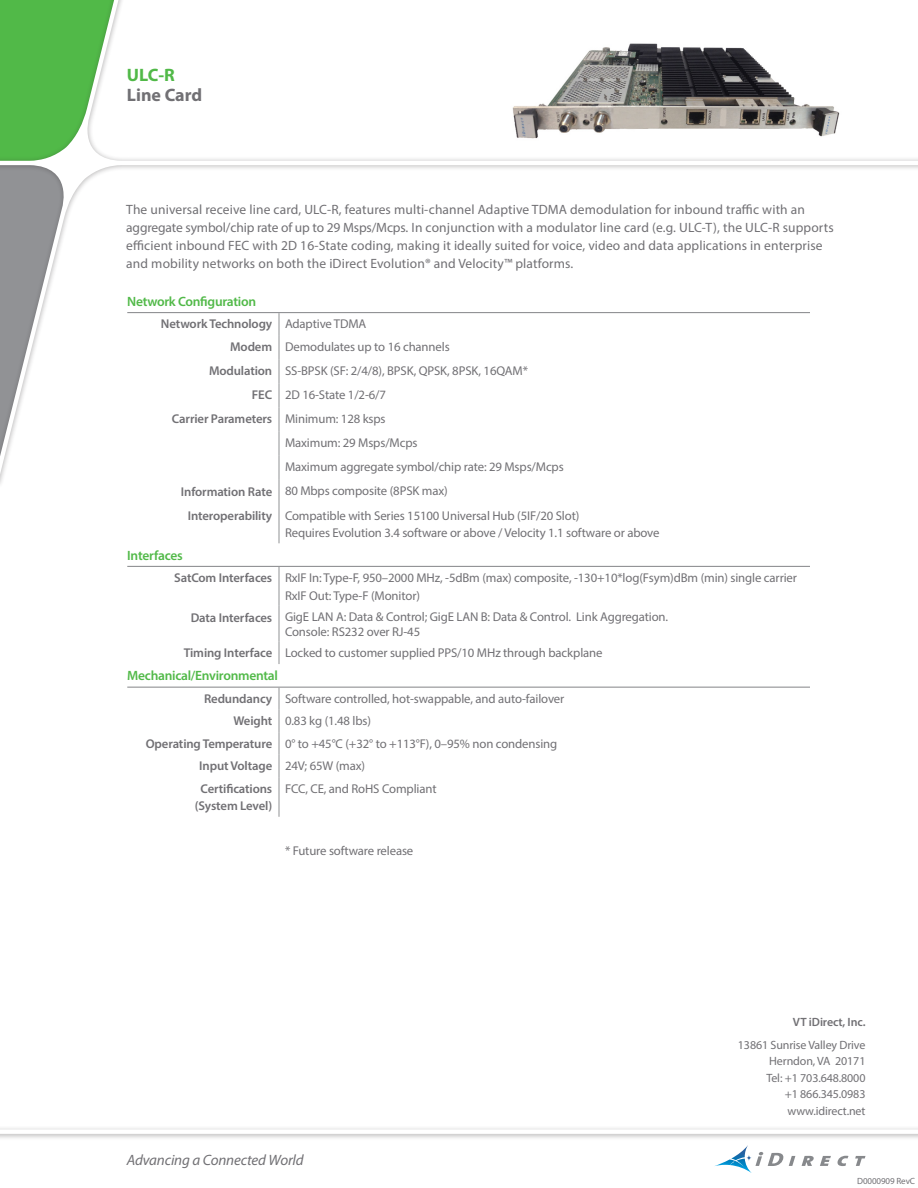
<style>
.page{position:relative;width:918px;height:1188px;background:#fff}
.page>*{position:absolute;margin:0;border:0;box-sizing:border-box;transform-origin:0 0}
.Header_-_Product_Ser{font:700 18px/20.4px "Myriad Pro";color:#717074}
.Specs_-_Body{font:italic 15px "Myriad Pro";letter-spacing:-.01em;color:#717074}
.Body_Copy{font:13.5px/18px "Myriad Pro";letter-spacing:.01em;color:#717074}
.Specs_-_Section_Head{font:600 13.5px "Myriad Pro";letter-spacing:-.02em;color:#51b948}
.Specs_-_Body-2{font:12.75px/14.2px "Myriad Pro";letter-spacing:-.01em;color:#717074}
.Specs_-_Subhead{font:600 12.75px "Myriad Pro";letter-spacing:-.01em;color:#717074}
.Specs_-_Body-3{font:12px/16.5px "Myriad Pro";letter-spacing:-.01em;color:#717074;text-align:right}
.Specs_-_Body-4{font:600 12px "Myriad Pro";letter-spacing:-.01em;color:#717074}
.Specs_-_Body-5{font:9px "Myriad Pro";letter-spacing:-.01em;color:#717074}
.s1{color:#51b948}
</style>
<div class="page">
<svg style="left:0;top:0;width:918px;height:483px"></svg>
<div style="left:0;top:1125px;width:918px;height:16px;background:#231f20;opacity:.29"></div>
<svg style="left:0;top:1129px;width:918px;height:5px"></svg>
<svg style="left:715px;top:1145px;width:151px;height:28px"></svg>
<hr style="left:127px;top:312px;width:152px;height:1px;background:#919295">
<hr style="left:127px;top:566px;width:152px;height:1px;background:#919295">
<hr style="left:127px;top:687px;width:152px;height:1px;background:#919295">
<hr style="left:279px;top:504px;width:1px;height:39px;background:#919295">
<hr style="left:279px;top:312px;width:531px;height:1px;background:#919295">
<hr style="left:279px;top:567px;width:1px;height:39px;background:#919295">
<hr style="left:279px;top:606px;width:1px;height:36px;background:#919295">
<svg style="left:279px;top:642px;width:1px;height:22px"></svg>
<hr style="left:279px;top:566px;width:531px;height:1px;background:#919295">
<svg style="left:279px;top:688px;width:1px;height:89px"></svg>
<hr style="left:279px;top:777px;width:1px;height:40px;background:#919295">
<hr style="left:279px;top:687px;width:531px;height:1px;background:#919295">
<svg style="left:279px;top:313px;width:1px;height:191px"></svg>
<img style="left:511px;top:40px;width:330px;height:105px">
<p class="Header_-_Product_Ser" style="left:127px;top:64px;width:77px"><span class="s1">ULC-R<br></span>Line Card</p>
<p class="Body_Copy" style="left:126px;top:200px;width:709px">The universal receive line card, ULC-R, features multi-channel Adaptive TDMA demodulation for inbound traffic with an aggregate symbol/chip rate of up to 29 Msps/Mcps. In conjunction with a modulator line card (e.g. ULC-T), the ULC-R supports efficient inbound FEC with 2D 16-State coding, making it ideally suited for voice, video and data applications in enterprise and mobility networks on both the iDirect Evolution® and Velocity™ platforms.</p>
<p class="Specs_-_Section_Head" style="left:127px;top:293px;width:130px">Network Configuration</p>
<p class="Specs_-_Subhead" style="left:161px;top:316px;width:113px">Network Technology</p>
<p class="Specs_-_Body-2" style="left:285px;top:317px;width:83px">Adaptive TDMA</p>
<p class="Specs_-_Subhead" style="left:230px;top:338px;width:44px">Modem</p>
<p class="Specs_-_Body-2" style="left:285px;top:339px;width:166px">Demodulates up to 16 channels</p>
<p class="Specs_-_Subhead" style="left:209px;top:363px;width:65px">Modulation</p>
<p class="Specs_-_Body-2" style="left:285px;top:363px;width:244px">SS-BPSK (SF: 2/4/8), BPSK, QPSK, 8PSK, 16QAM*</p>
<p class="Specs_-_Subhead" style="left:252px;top:387px;width:22px">FEC</p>
<p class="Specs_-_Body-2" style="left:285px;top:387px;width:103px">2D 16-State 1/2-6/7</p>
<p class="Specs_-_Subhead" style="left:172px;top:411px;width:102px">Carrier Parameters</p>
<p class="Specs_-_Body-2" style="left:285px;top:411px;width:102px">Minimum: 128 ksps</p>
<p class="Specs_-_Body-2" style="left:285px;top:436px;width:134px">Maximum: 29 Msps/Mcps</p>
<p class="Specs_-_Body-2" style="left:285px;top:460px;width:280px">Maximum aggregate symbol/chip rate: 29 Msps/Mcps</p>
<p class="Specs_-_Subhead" style="left:181px;top:483px;width:93px">Information Rate</p>
<p class="Specs_-_Body-2" style="left:285px;top:484px;width:164px">80 Mbps composite (8PSK max)</p>
<p class="Specs_-_Subhead" style="left:188px;top:507px;width:86px">Interoperability</p>
<p class="Specs_-_Body-2" style="left:285px;top:508px;width:296px">Compatible with Series 15100 Universal Hub (5IF/20 Slot)</p>
<p class="Specs_-_Body-2" style="left:285px;top:526px;width:376px">Requires Evolution 3.4 software or above / Velocity 1.1 software or above</p>
<p class="Specs_-_Section_Head" style="left:127px;top:547px;width:57px">Interfaces</p>
<p class="Specs_-_Subhead" style="left:174px;top:570px;width:100px">SatCom Interfaces</p>
<p class="Specs_-_Body-2" style="left:285px;top:570px;width:514px">RxIF In: Type-F, 950–2000 MHz, -5dBm (max) composite, -130+10*log(Fsym)dBm (min) single carrier</p>
<p class="Specs_-_Body-2" style="left:285px;top:588px;width:137px">RxIF Out: Type-F (Monitor)</p>
<p class="Specs_-_Subhead" style="left:191px;top:609px;width:83px">Data Interfaces</p>
<p class="Specs_-_Body-2" style="left:285px;top:610px;width:385px">GigE LAN A: Data &amp; Control; GigE LAN B: Data &amp; Control. Link Aggregation.<br>Console: RS232 over RJ-45</p>
<p class="Specs_-_Subhead" style="left:184px;top:645px;width:90px">Timing Interface</p>
<p class="Specs_-_Body-2" style="left:285px;top:646px;width:319px">Locked to customer supplied PPS/10 MHz through backplane</p>
<p class="Specs_-_Section_Head" style="left:127px;top:667px;width:152px">Mechanical/Environmental</p>
<p class="Specs_-_Subhead" style="left:204px;top:691px;width:70px">Redundancy</p>
<p class="Specs_-_Body-2" style="left:285px;top:691px;width:281px">Software controlled, hot-swappable, and auto-failover</p>
<p class="Specs_-_Subhead" style="left:233px;top:713px;width:40px">Weight</p>
<p class="Specs_-_Body-2" style="left:285px;top:714px;width:88px">0.83 kg (1.48 lbs)</p>
<p class="Specs_-_Subhead" style="left:146px;top:736px;width:128px">Operating Temperature</p>
<p class="Specs_-_Body-2" style="left:285px;top:736px;width:274px">0° to +45°C (+32° to +113°F), 0–95% non condensing</p>
<p class="Specs_-_Subhead" style="left:199px;top:758px;width:75px">Input Voltage</p>
<p class="Specs_-_Body-2" style="left:285px;top:759px;width:82px">24V; 65W (max)</p>
<p class="Specs_-_Subhead" style="left:201px;top:781px;width:73px">Certifications</p>
<p class="Specs_-_Subhead" style="left:195px;top:798px;width:79px">(System Level)</p>
<p class="Specs_-_Body-2" style="left:285px;top:781px;width:153px">FCC, CE, and RoHS Compliant</p>
<p class="Specs_-_Body-2" style="left:285px;top:843px;width:130px">* Future software release</p>
<p class="Specs_-_Body" style="left:127px;top:1151px;width:178px">Advancing a Connected World</p>
<p class="Specs_-_Body-4" style="left:793px;top:1014px;width:74px">VT iDirect, Inc.</p>
<p class="Specs_-_Body-3" style="left:738px;top:1037px;width:129px">13861 Sunrise Valley Drive<br>Herndon, VA 20171<br>Tel: +1 703.648.8000<br>+1 866.345.0983 www.idirect.net</p>
<p class="Specs_-_Body-5" style="left:857px;top:1175px;width:60px">D0000909 RevC</p>
</div>
